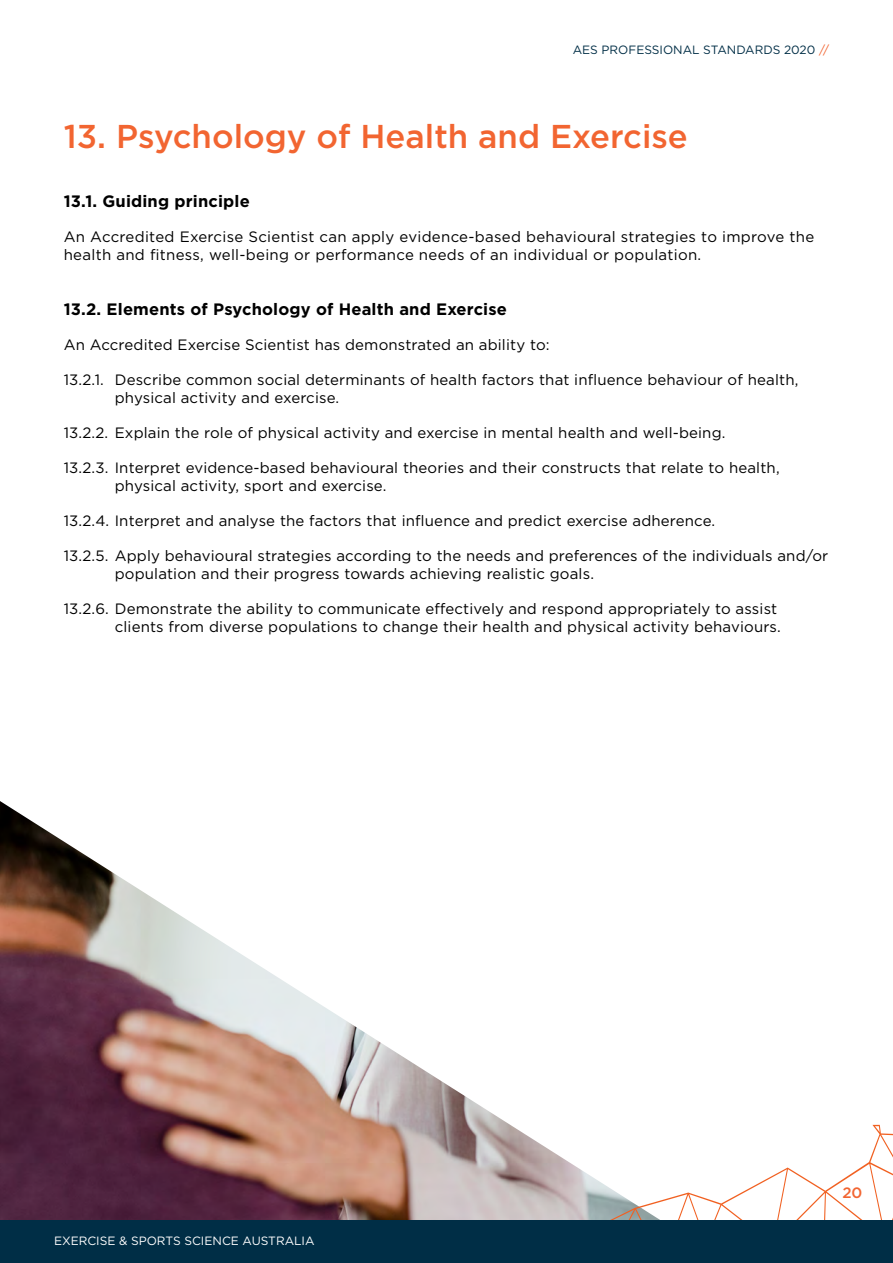
<style>
.page{position:relative;width:893px;height:1263px;background:#fff}
.page>*{position:absolute;margin:0;border:0;box-sizing:border-box;transform-origin:0 0}
.t1{font:500 33px "Gotham";color:#f26531}
.t2{font:700 16.5px "Gotham";letter-spacing:.01em;color:#000}
.t3{font:15px/18px "Gotham";letter-spacing:.01em;color:#000}
.t4{font:500 15px "Gotham";color:#f26531}
.t5{font:12px "Gotham";color:#fff}
.t6{font:12px "Gotham";color:#002e46}
.s1{color:#f26531}
</style>
<div class="page">
<img style="left:0;top:801px;width:581px;height:419px">
<svg style="left:581px;top:1124px;width:312px;height:96px"></svg>
<div style="left:0;top:1220px;width:893px;height:43px;background:#002e46"></div>
<p class="t6" style="left:573px;top:42px;width:258px">AES PROFESSIONAL STANDARDS 2020 <span class="s1">//</span></p>
<h1 class="t1" style="left:64px;top:114px;width:626px">13. Psychology of Health and Exercise</h1>
<p class="t2" style="left:64px;top:190px;width:187px">13.1. Guiding principle</p>
<p class="t3" style="left:64px;top:227px;width:752px">An Accredited Exercise Scientist can apply evidence-based behavioural strategies to improve the health and fitness, well-being or performance needs of an individual or population.</p>
<p class="t2" style="left:64px;top:298px;width:445px">13.2. Elements of Psychology of Health and Exercise</p>
<p class="t3" style="left:64px;top:335px;width:487px">An Accredited Exercise Scientist has demonstrated an ability to:</p>
<p class="t3" style="left:115px;top:370px;width:685px;text-indent:-51px">13.2.1. Describe common social determinants of health factors that influence behaviour of health, physical activity and exercise.</p>
<p class="t3" style="left:64px;top:423px;width:663px">13.2.2. Explain the role of physical activity and exercise in mental health and well-being.</p>
<p class="t3" style="left:115px;top:458px;width:666px;text-indent:-51px">13.2.3. Interpret evidence-based behavioural theories and their constructs that relate to health, physical activity, sport and exercise.</p>
<p class="t3" style="left:64px;top:511px;width:653px">13.2.4. Interpret and analyse the factors that influence and predict exercise adherence.</p>
<p class="t3" style="left:115px;top:546px;width:715px;text-indent:-51px">13.2.5. Apply behavioural strategies according to the needs and preferences of the individuals and/or population and their progress towards achieving realistic goals.</p>
<p class="t3" style="left:64px;top:599px;width:719px;text-align:right">13.2.6. Demonstrate the ability to communicate effectively and respond appropriately to assist clients from diverse populations to change their health and physical activity behaviours.</p>
<p class="t5" style="left:54px;top:1233px;width:262px">EXERCISE &amp; SPORTS SCIENCE AUSTRALIA</p>
<p class="t4" style="left:842px;top:1183px;width:22px">20</p>
</div>
